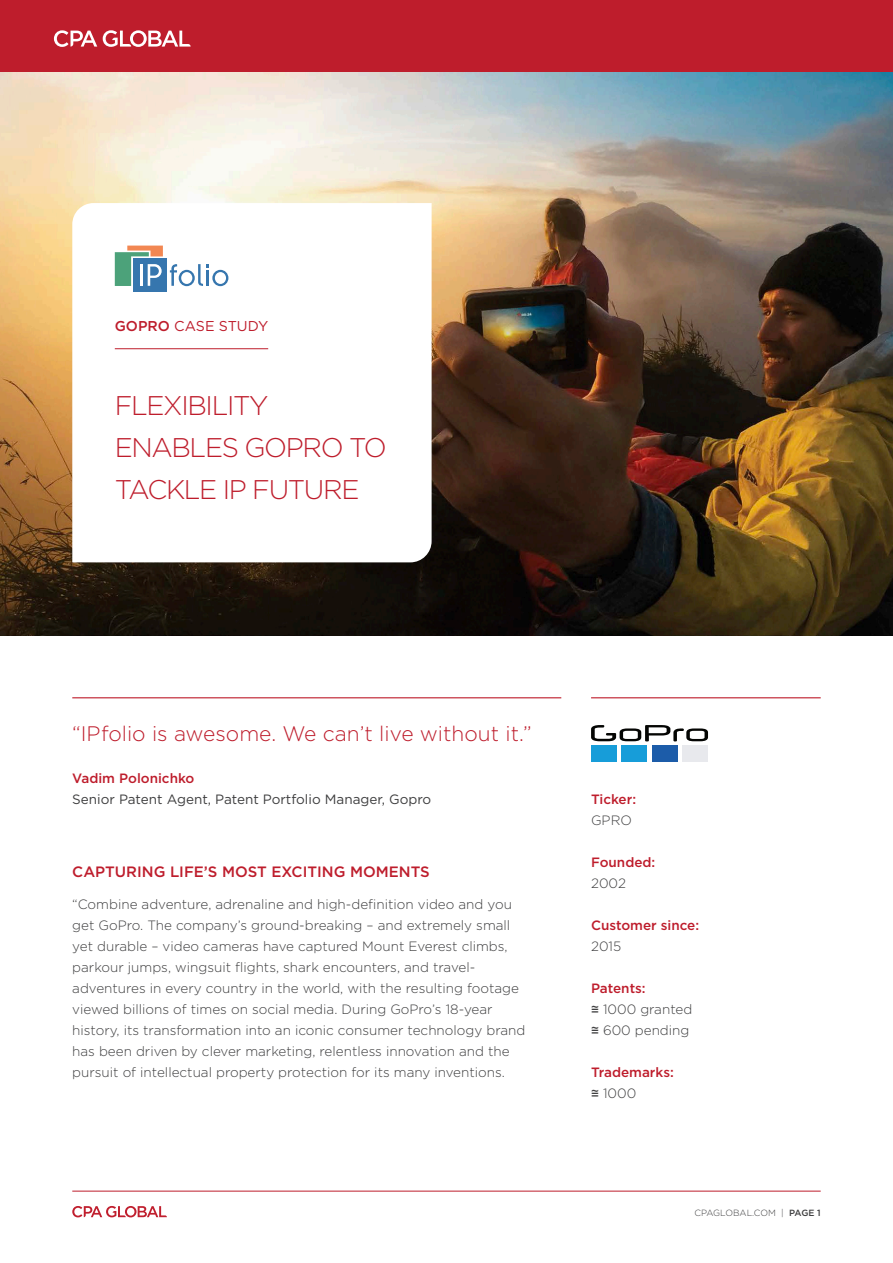
<style>
.page{position:relative;width:893px;height:1263px;background:#fff}
.page>*{position:absolute;margin:0;border:0;box-sizing:border-box;transform-origin:0 0}
.Document_Title{font:300 27px/42px "Gotham";letter-spacing:-.05em;color:#be1d2c}
.Body_Introduction{font:300 21px "Gotham";color:#be1d2c}
.Body_Title{font:500 15px "Gotham";color:#be1d2c}
.Body_Title_Line_Belo{font:14.25px "Gotham";color:#be1d2c}
.Body_Copy{font:300 13.5px/21px "Gotham";color:#3e3e3f}
.Grey_Quote{font:13.5px/21px "Gotham";color:#3e3e3f}
.Body_Copy-2{font:500 13.5px/21px "Gotham";color:#be1d2c}
.t1{font:300 9px "Gotham";color:#3e3e3f}
.s1{font-weight:500}
.s2{font-weight:500;color:#be1d2c}
.s3{font-weight:300;color:#3e3e3f}
.s4{font-family:"Arial Unicode MS";font-weight:400}
.s5{font-family:"Arial Unicode MS";font-weight:400;color:#3e3e3f}
</style>
<div class="page">
<img style="left:0;top:72px;width:893px;height:564px">
<hr style="left:72px;top:1190px;width:749px;height:1px;background:#be1d2c">
<div style="left:0;top:0;width:893px;height:72px;background:#be1d2c"></div>
<svg style="left:72px;top:1206px;width:95px;height:11px"></svg>
<svg style="left:54px;top:30px;width:43px;height:17px"></svg>
<svg style="left:103px;top:30px;width:88px;height:17px"></svg>
<hr style="left:72px;top:697px;width:489px;height:1px;background:#be1d2c">
<hr style="left:591px;top:697px;width:230px;height:1px;background:#be1d2c">
<svg style="left:591px;top:725px;width:117px;height:16px"></svg>
<div style="left:591px;top:745px;width:25px;height:17px;background:#179dd9"></div>
<div style="left:622px;top:745px;width:25px;height:17px;background:#179dd9"></div>
<div style="left:652px;top:745px;width:25px;height:17px;background:#1c5ca9"></div>
<div style="left:682px;top:745px;width:26px;height:17px;background:#e8e9ed"></div>
<svg style="left:72px;top:203px;width:360px;height:359px"></svg>
<hr style="left:115px;top:348px;width:153px;height:1px;background:#be1d2c">
<div style="left:133px;top:258px;width:34px;height:34px;background:#3676ae"></div>
<svg style="left:115px;top:246px;width:48px;height:40px"></svg>
<svg style="left:170px;top:264px;width:58px;height:23px"></svg>
<hr style="left:206px;top:270px;width:3px;height:16px;background:#3676ae">
<p class="Body_Title_Line_Belo" style="left:115px;top:317px;width:155px"><span class="s1">GOPRO</span> CASE STUDY</p>
<p class="Document_Title" style="left:115px;top:384px;width:273px">FLEXIBILITY<br>ENABLES GOPRO TO<br>TACKLE IP FUTURE</p>
<p class="Body_Introduction" style="left:72px;top:720px;width:461px">“IPfolio is awesome. We can’t live without it.”</p>
<p class="Grey_Quote" style="left:72px;top:767px;width:360px"><span class="s2">Vadim Polonichko<br></span>Senior Patent Agent, Patent Portfolio Manager, Gopro</p>
<p class="Body_Title" style="left:72px;top:862px;width:359px">CAPTURING LIFE’S MOST EXCITING MOMENTS</p>
<p class="Body_Copy" style="left:72px;top:893px;width:455px">“Combine adventure, adrenaline and high-definition video and you get GoPro. The company’s ground-breaking – and extremely small yet durable – video cameras have captured Mount Everest climbs, parkour jumps, wingsuit flights, shark encounters, and travel&shy;adventures in every country in the world, with the resulting footage viewed billions of times on social media. During GoPro’s 18-year history, its transformation into an iconic consumer technology brand has been driven by clever marketing, relentless innovation and the pursuit of intellectual property protection for its many inventions.</p>
<p class="Body_Copy-2" style="left:591px;top:788px;width:47px">Ticker:<br><span class="s3">GPRO</span></p>
<p class="Body_Copy-2" style="left:591px;top:851px;width:66px">Founded:<br><span class="s3">2002</span></p>
<p class="Body_Copy-2" style="left:591px;top:914px;width:110px">Customer since:<br><span class="s3">2015</span></p>
<p class="Body_Copy" style="left:591px;top:977px;width:103px"><span class="s2">Patents:<br></span><span class="s4">≅</span> 1000 granted <span class="s4">≅</span> 600 pending</p>
<p class="Body_Copy-2" style="left:591px;top:1061px;width:84px">Trademarks: <span class="s5">≅</span> <span class="s3">1000</span></p>
<p class="t1" style="left:694px;top:1207px;width:128px">CPAGLOBAL.COM | <span class="s1">PAGE 1</span></p>
</div>
